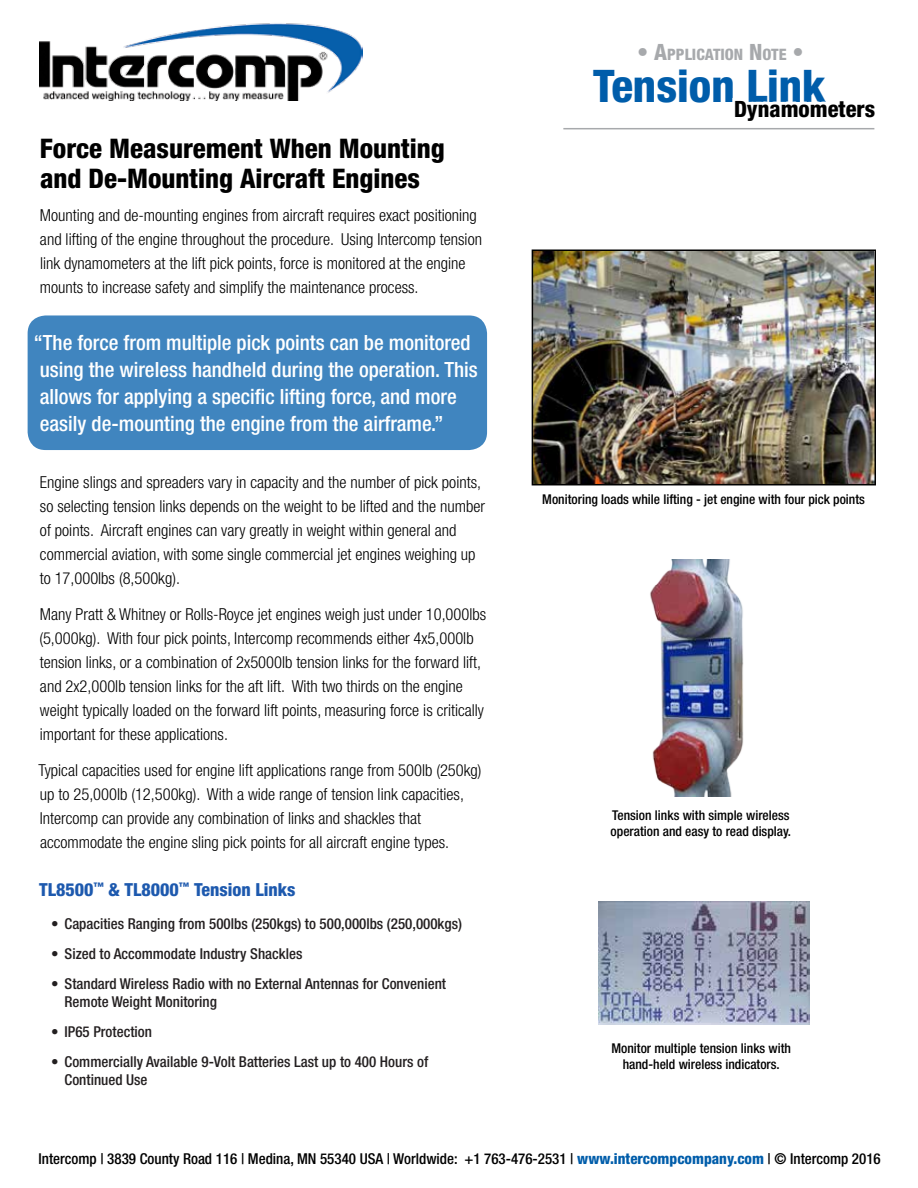
<style>
.page{position:relative;width:918px;height:1188px;background:#fff}
.page>*{position:absolute;margin:0;border:0;box-sizing:border-box;transform-origin:0 0}
.t1{font:800 condensed 45px "Helvetica Neue LT Std";color:#005daa}
.t2{font:800 condensed 27px/30px "Helvetica Neue LT Std";color:#000}
.t3{font:800 condensed 22.5px "Helvetica Neue LT Std";color:#000}
.t4{font:500 condensed 21px/27px "Helvetica Neue LT Std";color:#fff}
.t5{font:800 condensed 18px "Helvetica Neue LT Std";color:#1d59ae}
.t6{font:300 condensed 16.5px/24px "Helvetica Neue LT Std";color:#000}
.t7{font:800 condensed 15.75px "Helvetica Neue LT Std";color:#a7a9ac}
.t8{font:500 condensed 15px/18px "Helvetica Neue LT Std";color:#231f20}
.t9{font:500 condensed 15px "Helvetica Neue LT Std";color:#000}
.t10{font:500 condensed 13.5px/16.2px "Helvetica Neue LT Std";color:#000}
.s1{font-size:22.5px}
.s2{font-weight:800;color:#005daa}
</style>
<div class="page">
<img style="left:40px;top:23px;width:323px;height:78px">
<hr style="left:563px;top:128px;width:311px;height:1px;background:#a7a9ac">
<div style="left:28px;top:315px;width:459px;height:135px;background:#4085bf;border-radius:18px"></div>
<img style="left:535px;top:252px;width:338px;height:230px">
<div style="left:532px;top:249px;width:344px;height:236px;border:2px solid #000"></div>
<svg style="left:588px;top:128px;width:287px;height:2px"></svg>
<img style="left:650px;top:560px;width:94px;height:237px">
<img style="left:599px;top:901px;width:210px;height:123px">
<h2 class="t2" style="left:40px;top:133px;width:406px">Force Measurement When Mounting and De-Mounting Aircraft Engines</h2>
<p class="t6" style="left:40px;top:203px;width:444px">Mounting and de-mounting engines from aircraft requires exact positioning and lifting of the engine throughout the procedure. Using Intercomp tension link dynamometers at the lift pick points, force is monitored at the engine mounts to increase safety and simplify the maintenance process.</p>
<p class="t4" style="left:34px;top:329px;width:445px">“The force from multiple pick points can be monitored using the wireless handheld during the operation. This allows for applying a specific lifting force, and more easily de-mounting the engine from the airframe.”</p>
<p class="t6" style="left:40px;top:470px;width:447px">Engine slings and spreaders vary in capacity and the number of pick points, so selecting tension links depends on the weight to be lifted and the number of points. Aircraft engines can vary greatly in weight within general and commercial aviation, with some single commercial jet engines weighing up to 17,000lbs (8,500kg).</p>
<p class="t6" style="left:39px;top:602px;width:448px">Many Pratt &amp; Whitney or Rolls-Royce jet engines weigh just under 10,000lbs (5,000kg). With four pick points, Intercomp recommends either 4x5,000lb tension links, or a combination of 2x5000lb tension links for the forward lift, and 2x2,000lb tension links for the aft lift. With two thirds on the engine weight typically loaded on the forward lift points, measuring force is critically important for these applications.</p>
<p class="t6" style="left:38px;top:758px;width:445px">Typical capacities used for engine lift applications range from 500lb (250kg) up to 25,000lb (12,500kg). With a wide range of tension link capacities, Intercomp can provide any combination of links and shackles that accommodate the engine sling pick points for all aircraft engine types.</p>
<p class="t5" style="left:39px;top:879px;width:258px">TL8500<sup>™</sup> &amp; TL8000<sup>™</sup> Tension Links</p>
<p class="t8" style="left:51px;top:915px;width:412px">• Capacities Ranging from 500lbs (250kgs) to 500,000lbs (250,000kgs)</p>
<p class="t8" style="left:51px;top:945px;width:253px">• Sized to Accommodate Industry Shackles</p>
<p class="t8" style="left:65px;top:975px;width:383px;text-indent:-13px">• Standard Wireless Radio with no External Antennas for Convenient<br>Remote Weight Monitoring</p>
<p class="t8" style="left:51px;top:1023px;width:102px">• IP65 Protection</p>
<p class="t8" style="left:65px;top:1053px;width:365px;text-indent:-13px">• Commercially Available 9-Volt Batteries Last up to 400 Hours of<br>Continued Use</p>
<p class="t7" style="left:637px;top:45px;width:168px"><span class="s1">• A</span>PPLICATION <span class="s1">N</span>OTE <span class="s1">•</span></p>
<h1 class="t1" style="left:593px;top:58px;width:234px">Tension Link</h1>
<h3 class="t3" style="left:734px;top:95px;width:143px">Dynamometers</h3>
<p class="t10" style="left:542px;top:491px;width:324px">Monitoring loads while lifting - jet engine with four pick points</p>
<p class="t10" style="left:611px;top:806px;width:182px">Tension links with simple wireless operation and easy to read display.</p>
<p class="t10" style="left:611px;top:1040px;width:181px;text-align:center">Monitor multiple tension links with hand-held wireless indicators.</p>
<p class="t9" style="left:39px;top:1150px;width:844px">Intercomp | 3839 County Road 116 | Medina, MN 55340 USA | Worldwide: +1 763-476-2531 | <span class="s2">www.intercompcompany.com</span> | © Intercomp 2016</p>
</div>
